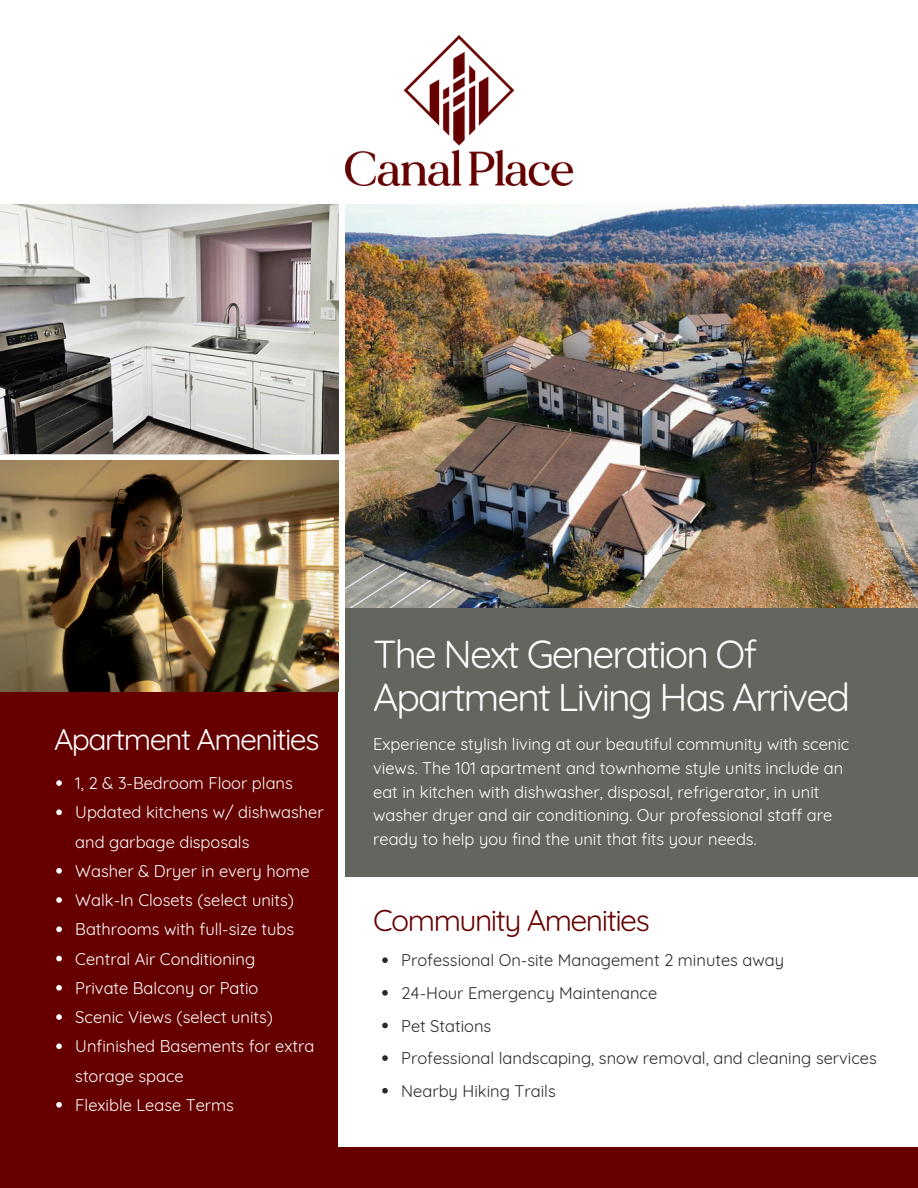
<style>
.page{position:relative;width:918px;height:1188px;background:#fff}
.page>*{position:absolute;margin:0;border:0;box-sizing:border-box;transform-origin:0 0}
.t1{font:39px/42.8px "Quicksand";letter-spacing:-.05em;color:#fff}
.t2{font:30px "Quicksand";letter-spacing:-.05em;color:#fff}
.t3{font:30px "Quicksand";letter-spacing:-.05em;color:#600}
.t4{font:16.5px/23.7px "Quicksand";color:#fff}
.t5{font:16.5px "Quicksand";color:#2b2b2b}
</style>
<div class="page">
<div style="left:0;top:461px;width:338px;height:727px;background:#600"></div>
<div style="left:345px;top:204px;width:573px;height:672px;background:#63665f"></div>
<img style="left:345px;top:204px;width:573px;height:404px">
<div style="left:0;top:1148px;width:918px;height:40px;background:#600"></div>
<img style="left:0;top:204px;width:339px;height:250px">
<img style="left:346px;top:36px;width:226px;height:149px">
<img style="left:0;top:461px;width:339px;height:231px">
<svg style="left:56px;top:780px;width:6px;height:6px"></svg>
<svg style="left:56px;top:809px;width:6px;height:6px"></svg>
<svg style="left:56px;top:868px;width:6px;height:6px"></svg>
<svg style="left:56px;top:897px;width:6px;height:6px"></svg>
<svg style="left:56px;top:926px;width:6px;height:6px"></svg>
<svg style="left:56px;top:956px;width:6px;height:5px"></svg>
<svg style="left:56px;top:985px;width:6px;height:6px"></svg>
<svg style="left:56px;top:1014px;width:6px;height:6px"></svg>
<svg style="left:56px;top:1043px;width:6px;height:6px"></svg>
<svg style="left:56px;top:1102px;width:6px;height:6px"></svg>
<svg style="left:382px;top:957px;width:6px;height:6px"></svg>
<svg style="left:382px;top:990px;width:6px;height:6px"></svg>
<svg style="left:382px;top:1023px;width:6px;height:5px"></svg>
<svg style="left:382px;top:1055px;width:6px;height:6px"></svg>
<svg style="left:382px;top:1088px;width:6px;height:6px"></svg>
<p class="t2" style="left:54px;top:720px;width:267px">Apartment Amenities</p>
<p class="t4" style="left:75px;top:771px;width:219px">1, 2 &amp; 3-Bedroom Floor plans</p>
<p class="t4" style="left:75px;top:798px;width:250px;line-height:29.2px">Updated kitchens w/ dishwasher and garbage disposals</p>
<p class="t4" style="left:75px;top:859px;width:236px">Washer &amp; Dryer in every home</p>
<p class="t4" style="left:75px;top:888px;width:220px">Walk-In Closets (select units)</p>
<p class="t4" style="left:75px;top:917px;width:220px">Bathrooms with full-size tubs</p>
<p class="t4" style="left:75px;top:947px;width:181px">Central Air Conditioning</p>
<p class="t4" style="left:75px;top:976px;width:185px">Private Balcony or Patio</p>
<p class="t4" style="left:75px;top:1005px;width:199px">Scenic Views (select units)</p>
<p class="t4" style="left:75px;top:1032px;width:241px;line-height:29.2px">Unfinished Basements for extra storage space</p>
<h2 class="t4" style="left:75px;top:1093px;width:160px">Flexible Lease Terms</h2>
<p class="t1" style="left:373px;top:632px;width:479px">The Next Generation Of<br>Apartment Living Has Arrived</p>
<p class="t4" style="left:373px;top:732px;width:478px">Experience stylish living at our beautiful community with scenic views. The 101 apartment and townhome style units include an eat in kitchen with dishwasher, disposal, refrigerator, in unit washer dryer and air conditioning. Our professional staff are ready to help you find the unit that fits your needs.</p>
<h2 class="t3" style="left:373px;top:901px;width:278px">Community Amenities</h2>
<p class="t5" style="left:401px;top:950px;width:384px">Professional On-site Management 2 minutes away</p>
<p class="t5" style="left:401px;top:983px;width:258px">24-Hour Emergency Maintenance</p>
<p class="t5" style="left:401px;top:1015px;width:92px">Pet Stations</p>
<p class="t5" style="left:401px;top:1048px;width:477px">Professional landscaping, snow removal, and cleaning services</p>
<p class="t5" style="left:401px;top:1080px;width:156px">Nearby Hiking Trails</p>
</div>
